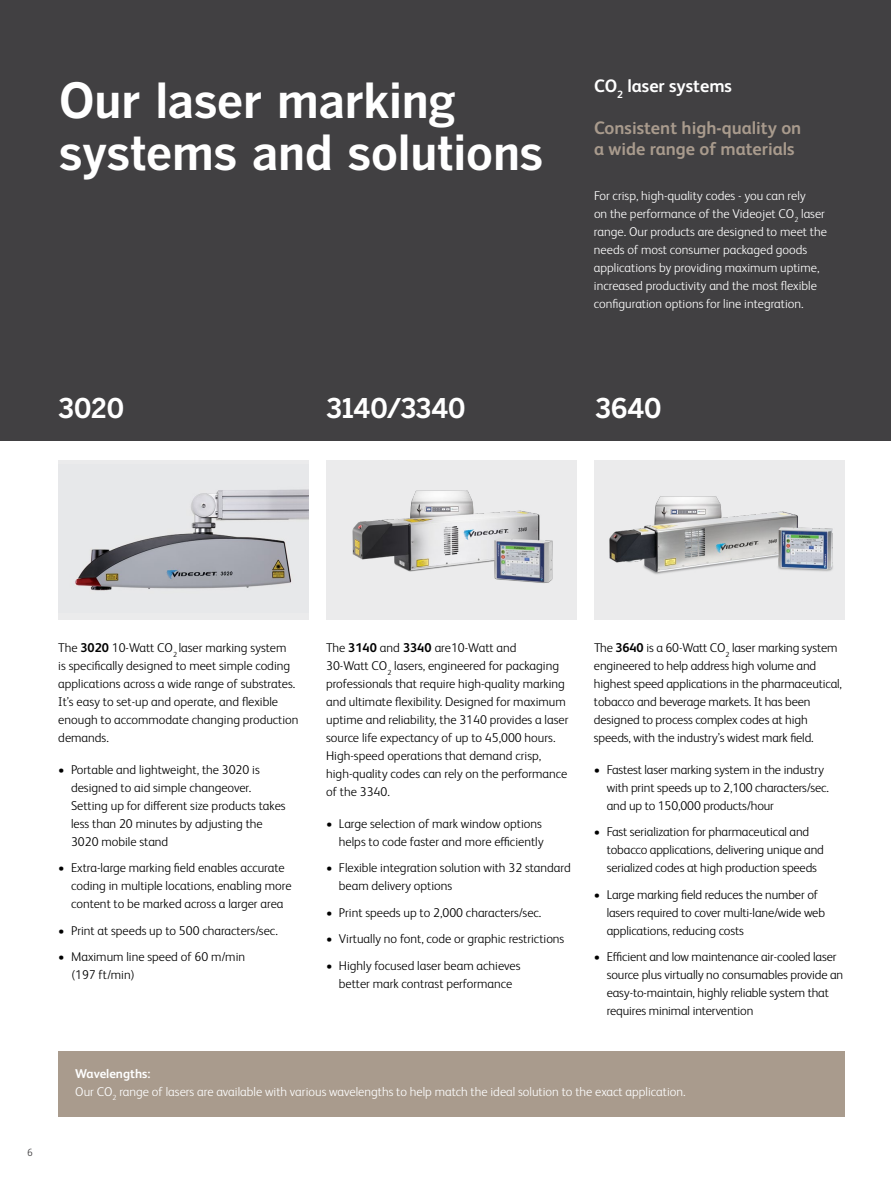
<style>
.page{position:relative;width:891px;height:1188px;background:#fff}
.page>*{position:absolute;margin:0;border:0;box-sizing:border-box;transform-origin:0 0}
.t1{font:700 48px/52.5px "Benton Gothic";letter-spacing:-.02em;color:#fff}
.t2{font:700 27px "Benton Gothic";letter-spacing:-.02em;color:#fff}
.t3{font:700 18px/21px "FS Albert Pro";color:#a99b8d}
.t4{font:700 18px "FS Albert Pro";color:#fff}
.t5{font:300 12.75px/18px "FS Albert Pro";color:#000}
.t6{font:300 12.75px/18px "FS Albert Pro";color:#fff}
.t7{font:300 10.5px "FS Albert Pro";color:#414042}
.s1{font-weight:700}
</style>
<div class="page">
<div style="left:0;top:0;width:891px;height:441px;background:#414042"></div>
<div style="left:58px;top:460px;width:251px;height:159px;background:#ebebec"></div>
<img style="left:75px;top:489px;width:234px;height:102px">
<div style="left:326px;top:460px;width:251px;height:159px;background:#ebebec"></div>
<img style="left:352px;top:490px;width:201px;height:93px">
<div style="left:58px;top:1051px;width:787px;height:66px;background:#a99b8d"></div>
<div style="left:594px;top:460px;width:251px;height:159px;background:#ebebec"></div>
<img style="left:609px;top:496px;width:224px;height:78px">
<h1 class="t1" style="left:59px;top:75px;width:486px">Our laser marking systems and solutions</h1>
<h3 class="t4" style="left:594px;top:73px;width:140px">CO<sub>2</sub> laser systems</h3>
<h3 class="t3" style="left:594px;top:117px;width:209px">Consistent high-quality on a wide range of materials</h3>
<p class="t6" style="left:594px;top:186px;width:234px">For crisp, high-quality codes - you can rely<br>on the performance of the Videojet CO<sub>2</sub> laser range. Our products are designed to meet the needs of most consumer packaged goods applications by providing maximum uptime, increased productivity and the most flexible configuration options for line integration.</p>
<h2 class="t2" style="left:58px;top:392px;width:68px">3020</h2>
<h2 class="t2" style="left:326px;top:392px;width:141px">3140/3340</h2>
<h2 class="t2" style="left:595px;top:392px;width:68px">3640</h2>
<p class="t7" style="left:27px;top:1145px;width:7px">6</p>
<p class="t5" style="left:58px;top:638px;width:242px">The <span class="s1">3020</span> 10-Watt CO<sub>2</sub> laser marking system<br>is specifically designed to meet simple coding applications across a wide range of substrates.<br>It’s easy to set-up and operate, and flexible enough to accommodate changing production demands.</p>
<p class="t5" style="left:71px;top:760px;width:216px;text-indent:-13px">• Portable and lightweight, the 3020 is designed to aid simple changeover.<br>Setting up for different size products takes less than 20 minutes by adjusting the 3020 mobile stand</p>
<p class="t5" style="left:71px;top:858px;width:222px;text-indent:-13px">• Extra-large marking field enables accurate coding in multiple locations, enabling more content to be marked across a larger area</p>
<p class="t5" style="left:58px;top:921px;width:221px">• Print at speeds up to 500 characters/sec.</p>
<p class="t5" style="left:71px;top:947px;width:176px;text-indent:-13px">• Maximum line speed of 60 m/min (197 ft/min)</p>
<p class="t5" style="left:326px;top:638px;width:244px">The <span class="s1">3140</span> and <span class="s1">3340</span> are10-Watt and<br>30-Watt CO<sub>2</sub> lasers, engineered for packaging professionals that require high-quality marking and ultimate flexibility. Designed for maximum uptime and reliability, the 3140 provides a laser source life expectancy of up to 45,000 hours.<br>High-speed operations that demand crisp, high-quality codes can rely on the performance of the 3340.</p>
<p class="t5" style="left:326px;top:814px;width:219px;text-align:right">• Large selection of mark window options helps to code faster and more efficiently</p>
<p class="t5" style="left:339px;top:858px;width:233px;text-indent:-13px">• Flexible integration solution with 32 standard beam delivery options</p>
<p class="t5" style="left:326px;top:903px;width:217px">• Print speeds up to 2,000 characters/sec.</p>
<p class="t5" style="left:326px;top:929px;width:240px">• Virtually no font, code or graphic restrictions</p>
<p class="t5" style="left:326px;top:956px;width:196px;text-align:center">• Highly focused laser beam achieves better mark contrast performance</p>
<p class="t5" style="left:594px;top:638px;width:250px">The <span class="s1">3640</span> is a 60-Watt CO<sub>2</sub> laser marking system engineered to help address high volume and highest speed applications in the pharmaceutical, tobacco and beverage markets. It has been designed to process complex codes at high speeds, with the industry’s widest mark field.</p>
<p class="t5" style="left:607px;top:760px;width:224px;text-indent:-13px">• Fastest laser marking system in the industry with print speeds up to 2,100 characters/sec. and up to 150,000 products/hour</p>
<p class="t5" style="left:607px;top:822px;width:219px;text-indent:-13px">• Fast serialization for pharmaceutical and tobacco applications, delivering unique and serialized codes at high production speeds</p>
<p class="t5" style="left:607px;top:885px;width:220px;text-indent:-13px">• Large marking field reduces the number of lasers required to cover multi-lane/wide web applications, reducing costs</p>
<p class="t5" style="left:607px;top:947px;width:238px;text-indent:-13px">• Efficient and low maintenance air-cooled laser source plus virtually no consumables provide an easy-to-maintain, highly reliable system that requires minimal intervention</p>
<p class="t6" style="left:75px;top:1063px;width:612px"><span class="s1">Wavelengths:<br></span>Our CO<sub>2</sub> range of lasers are available with various wavelengths to help match the ideal solution to the exact application.</p>
</div>
